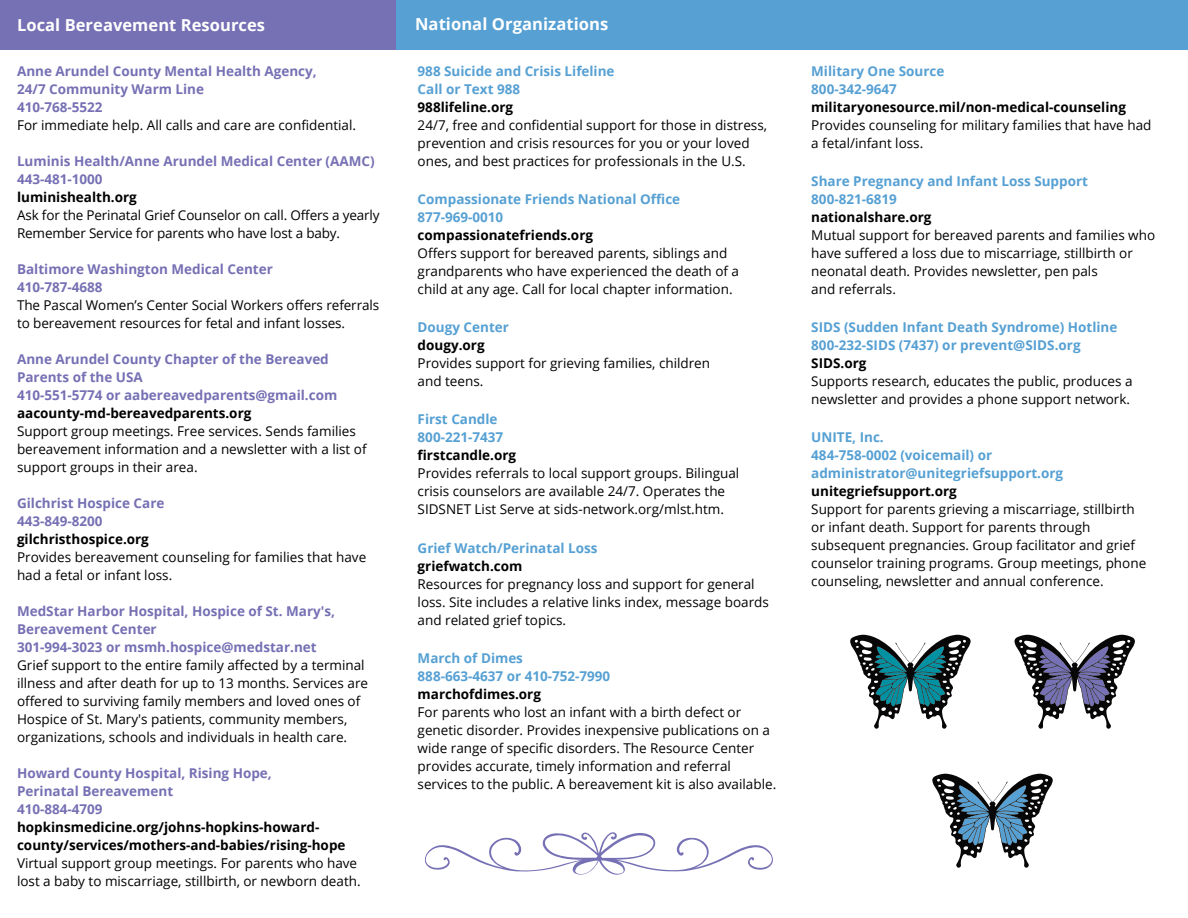
<style>
.page{position:relative;width:1188px;height:918px;background:#fff}
.page>*{position:absolute;margin:0;border:0;box-sizing:border-box;transform-origin:0 0}
.t1{font:700 16.5px "Open Sans";letter-spacing:.005em;color:#fff}
.t2{font:13.5px/18px "Open Sans";color:#000}
.t3{font:700 13.5px/18px "Open Sans";color:#7670b4}
.t4{font:700 13.5px/18px "Open Sans";color:#56a0d3}
.t5{font:700 13.5px/18px "Open Sans";color:#000}
</style>
<div class="page">
<div style="left:0;top:0;width:397px;height:50px;background:#7670b4"></div>
<div style="left:397px;top:0;width:791px;height:50px;background:#56a0d3"></div>
<svg style="left:850px;top:635px;width:120px;height:94px"></svg>
<svg style="left:1014px;top:635px;width:121px;height:94px"></svg>
<svg style="left:932px;top:774px;width:121px;height:94px"></svg>
<svg style="left:425px;top:832px;width:348px;height:43px"></svg>
<p class="t1" style="left:17px;top:13px;width:250px">Local Bereavement Resources</p>
<p class="t1" style="left:415px;top:13px;width:195px">National Organizations</p>
<p class="t3" style="left:17px;top:61px;width:301px">Anne Arundel County Mental Health Agency,</p>
<p class="t3" style="left:17px;top:79px;width:189px">24/7 Community Warm Line</p>
<p class="t3" style="left:17px;top:97px;width:87px">410-768-5522</p>
<p class="t2" style="left:17px;top:115px;width:341px">For immediate help. All calls and care are confidential.</p>
<p class="t3" style="left:17px;top:151px;width:359px">Luminis Health/Anne Arundel Medical Center (AAMC)</p>
<p class="t3" style="left:17px;top:169px;width:87px">443-481-1000</p>
<p class="t5" style="left:17px;top:187px;width:121px">luminishealth.org</p>
<p class="t2" style="left:17px;top:205px;width:364px">Ask for the Perinatal Grief Counselor on call. Offers a yearly<br>Remember Service for parents who have lost a baby.</p>
<p class="t3" style="left:17px;top:259px;width:257px">Baltimore Washington Medical Center</p>
<p class="t3" style="left:17px;top:277px;width:87px">410-787-4688</p>
<p class="t2" style="left:17px;top:295px;width:364px">The Pascal Women’s Center Social Workers offers referrals to bereavement resources for fetal and infant losses.</p>
<p class="t3" style="left:17px;top:349px;width:313px">Anne Arundel County Chapter of the Bereaved<br>Parents of the USA</p>
<p class="t3" style="left:17px;top:385px;width:322px">410-551-5774 or aabereavedparents@gmail.com</p>
<p class="t5" style="left:17px;top:403px;width:236px">aacounty-md-bereavedparents.org</p>
<p class="t2" style="left:17px;top:421px;width:351px">Support group meetings. Free services. Sends families bereavement information and a newsletter with a list of support groups in their area.</p>
<p class="t3" style="left:17px;top:493px;width:149px">Gilchrist Hospice Care</p>
<p class="t3" style="left:17px;top:511px;width:87px">443-849-8200</p>
<p class="t5" style="left:17px;top:529px;width:133px">gilchristhospice.org</p>
<p class="t2" style="left:17px;top:547px;width:351px">Provides bereavement counseling for families that have had a fetal or infant loss.</p>
<p class="t3" style="left:17px;top:601px;width:320px">MedStar Harbor Hospital, Hospice of St. Mary's,<br>Bereavement Center</p>
<p class="t3" style="left:17px;top:637px;width:301px">301-994-3023 or msmh.hospice@medstar.net</p>
<p class="t2" style="left:17px;top:655px;width:353px">Grief support to the entire family affected by a terminal illness and after death for up to 13 months. Services are offered to surviving family members and loved ones of Hospice of St. Mary's patients, community members, organizations, schools and individuals in health care.</p>
<p class="t3" style="left:17px;top:763px;width:256px">Howard County Hospital, Rising Hope,</p>
<p class="t3" style="left:17px;top:781px;width:158px">Perinatal Bereavement</p>
<p class="t3" style="left:17px;top:799px;width:87px">410-884-4709</p>
<p class="t5" style="left:17px;top:817px;width:330px">hopkinsmedicine.org/johns-hopkins-howard&shy;county/services/mothers-and-babies/rising-hope</p>
<p class="t2" style="left:17px;top:853px;width:345px">Virtual support group meetings. For parents who have lost a baby to miscarriage, stillbirth, or newborn death.</p>
<p class="t4" style="left:418px;top:61px;width:198px">988 Suicide and Crisis Lifeline</p>
<p class="t4" style="left:418px;top:79px;width:104px">Call or Text 988</p>
<p class="t5" style="left:418px;top:97px;width:97px">988lifeline.org</p>
<p class="t2" style="left:418px;top:115px;width:351px">24/7, free and confidential support for those in distress, prevention and crisis resources for you or your loved ones, and best practices for professionals in the U.S.</p>
<p class="t4" style="left:418px;top:190px;width:264px">Compassionate Friends National Office</p>
<p class="t4" style="left:418px;top:208px;width:87px">877-969-0010</p>
<p class="t5" style="left:418px;top:226px;width:177px">compassionatefriends.org</p>
<p class="t2" style="left:418px;top:244px;width:323px">Offers support for bereaved parents, siblings and grandparents who have experienced the death of a</p>
<p class="t2" style="left:418px;top:280px;width:317px">child at any age. Call for local chapter information.</p>
<p class="t4" style="left:418px;top:318px;width:93px">Dougy Center</p>
<p class="t5" style="left:418px;top:336px;width:68px">dougy.org</p>
<p class="t2" style="left:418px;top:354px;width:294px">Provides support for grieving families, children</p>
<p class="t2" style="left:418px;top:372px;width:67px">and teens.</p>
<p class="t4" style="left:418px;top:410px;width:81px">First Candle</p>
<p class="t4" style="left:418px;top:428px;width:87px">800-221-7437</p>
<p class="t5" style="left:418px;top:446px;width:100px">firstcandle.org</p>
<p class="t2" style="left:418px;top:464px;width:323px">Provides referrals to local support groups. Bilingual</p>
<p class="t2" style="left:418px;top:482px;width:309px">crisis counselors are available 24/7. Operates the</p>
<p class="t2" style="left:418px;top:500px;width:308px">SIDSNET List Serve at sids-network.org/mlst.htm.</p>
<p class="t4" style="left:418px;top:538px;width:181px">Grief Watch/Perinatal Loss</p>
<p class="t5" style="left:418px;top:556px;width:106px">griefwatch.com</p>
<p class="t2" style="left:418px;top:574px;width:353px">Resources for pregnancy loss and support for general loss. Site includes a relative links index, message boards and related grief topics.</p>
<p class="t4" style="left:418px;top:649px;width:107px">March of Dimes</p>
<p class="t4" style="left:418px;top:667px;width:194px">888-663-4637 or 410-752-7990</p>
<p class="t5" style="left:418px;top:685px;width:125px">marchofdimes.org</p>
<p class="t2" style="left:418px;top:703px;width:360px">For parents who lost an infant with a birth defect or genetic disorder. Provides inexpensive publications on a wide range of specific disorders. The Resource Center provides accurate, timely information and referral services to the public. A bereavement kit is also available.</p>
<p class="t4" style="left:811px;top:61px;width:135px">Military One Source</p>
<p class="t4" style="left:811px;top:79px;width:87px">800-342-9647</p>
<p class="t5" style="left:811px;top:97px;width:316px">militaryonesource.mil/non-medical-counseling</p>
<p class="t2" style="left:811px;top:115px;width:342px">Provides counseling for military families that have had</p>
<p class="t2" style="left:811px;top:133px;width:114px">a fetal/infant loss.</p>
<p class="t4" style="left:811px;top:172px;width:278px">Share Pregnancy and Infant Loss Support</p>
<p class="t4" style="left:811px;top:190px;width:87px">800-821-6819</p>
<p class="t5" style="left:811px;top:208px;width:122px">nationalshare.org</p>
<p class="t2" style="left:811px;top:226px;width:345px">Mutual support for bereaved parents and families who have suffered a loss due to miscarriage, stillbirth or neonatal death. Provides newsletter, pen pals</p>
<p class="t2" style="left:811px;top:280px;width:86px">and referrals.</p>
<p class="t4" style="left:811px;top:318px;width:308px">SIDS (Sudden Infant Death Syndrome) Hotline</p>
<p class="t4" style="left:811px;top:336px;width:271px">800-232-SIDS (7437) or prevent@SIDS.org</p>
<p class="t5" style="left:811px;top:354px;width:57px">SIDS.org</p>
<p class="t2" style="left:811px;top:372px;width:323px">Supports research, educates the public, produces a</p>
<p class="t2" style="left:811px;top:390px;width:320px">newsletter and provides a phone support network.</p>
<p class="t4" style="left:811px;top:428px;width:74px">UNITE, Inc.</p>
<p class="t4" style="left:811px;top:446px;width:253px">484-758-0002 (voicemail) or administrator@unitegriefsupport.org</p>
<p class="t5" style="left:811px;top:482px;width:147px">unitegriefsupport.org</p>
<p class="t2" style="left:811px;top:500px;width:325px">Support for parents grieving a miscarriage, stillbirth</p>
<p class="t2" style="left:811px;top:518px;width:281px">or infant death. Support for parents through</p>
<p class="t2" style="left:811px;top:536px;width:336px">subsequent pregnancies. Group facilitator and grief counselor training programs. Group meetings, phone counseling, newsletter and annual conference.</p>
</div>
